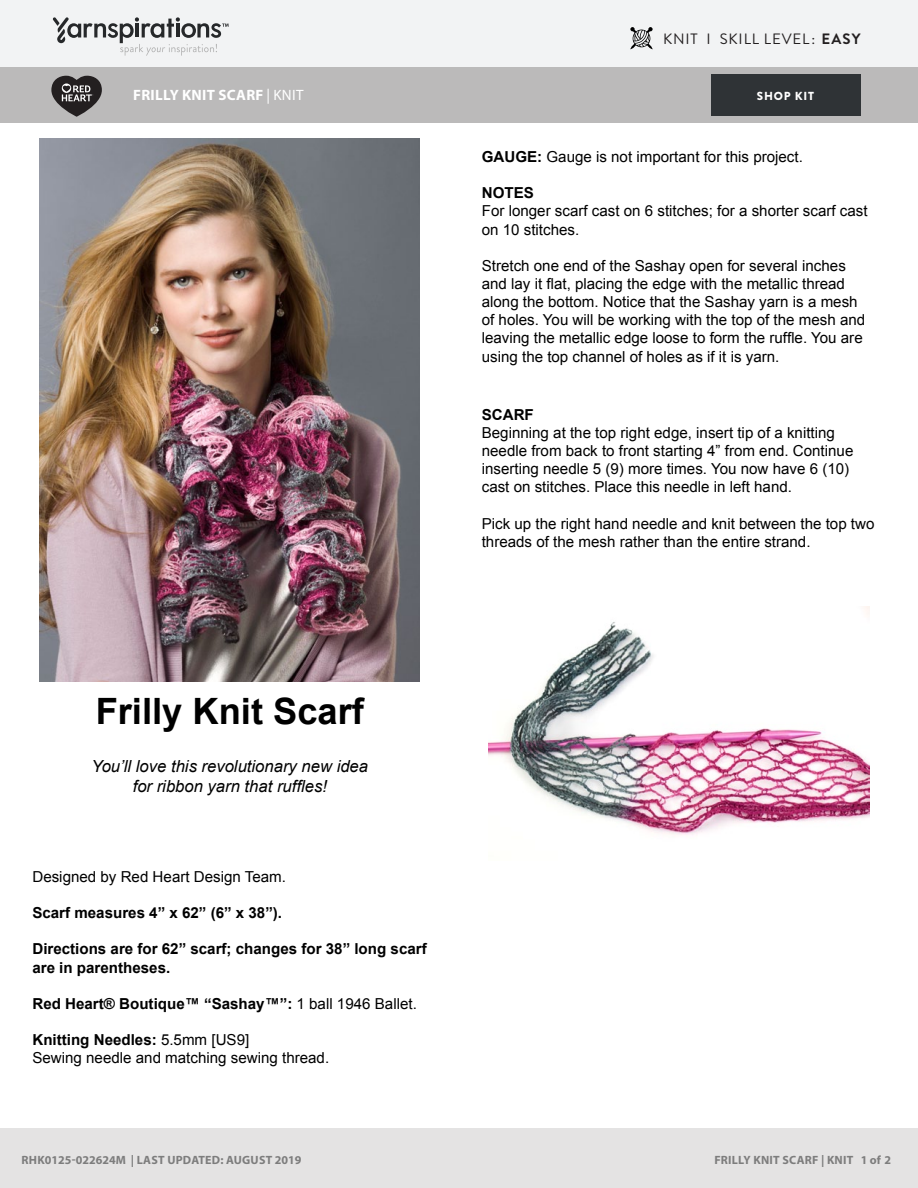
<style>
.page{position:relative;width:918px;height:1188px;background:#fff}
.page>*{position:absolute;margin:0;border:0;box-sizing:border-box;transform-origin:0 0}
.t1{font:700 36.3px "Arial";color:#000}
.t2{font:italic 16.65px/20px "Arial";color:#000;text-align:center}
.t3{font:15.15px/18.1px "Arial";color:#000}
.t4{font:700 15.15px/18.1px "Arial";color:#000}
.Pattern_Title{font:700 15px "Myriad Pro";letter-spacing:.02em;color:#fff}
.Skill_Level{font:15px "Brandon Grotesque";letter-spacing:.055em;color:#231f20}
.t5{font:12.15px "Helvetica";letter-spacing:.02em;color:#000}
.t6{font:700 12px "Myriad Pro";letter-spacing:.02em;color:#7d7d7d}
.t7{font:900 11.7px "Brandon Grotesque";letter-spacing:.065em;color:#fff}
.s1{font-weight:700}
.s2{font-weight:400}
</style>
<div class="page">
<div style="left:0;top:0;width:918px;height:68px;background:#f2f3f4"></div>
<div style="left:0;top:68px;width:918px;height:55px;background:#bbbaba"></div>
<svg style="left:53px;top:17px;width:176px;height:39px"></svg>
<div style="left:711px;top:74px;width:150px;height:42px;background:#2f3336"></div>
<svg style="left:51px;top:76px;width:51px;height:41px"></svg>
<div style="left:0;top:1128px;width:918px;height:60px;background:#e4e3e3"></div>
<img style="left:40px;top:139px;width:380px;height:543px">
<img style="left:489px;top:606px;width:381px;height:229px">
<svg style="left:630px;top:27px;width:23px;height:22px"></svg>
<p class="Skill_Level" style="left:663px;top:29px;width:199px">KNIT I SKILL LEVEL: <span class="s1">EASY</span></p>
<p class="Pattern_Title" style="left:133px;top:85px;width:172px">FRILLY KNIT SCARF <span class="s2">| KNIT</span></p>
<p class="t7" style="left:757px;top:88px;width:59px">SHOP KIT</p>
<p class="t3" style="left:482px;top:148px;width:323px"><span class="s1">GAUGE:</span> Gauge is not important for this project.</p>
<p class="t3" style="left:482px;top:184px;width:387px"><span class="s1">NOTES<br></span>For longer scarf cast on 6 stitches; for a shorter scarf cast on 10 stitches.</p>
<p class="t3" style="left:482px;top:256px;width:385px">Stretch one end of the Sashay open for several inches and lay it flat, placing the edge with the metallic thread along the bottom. Notice that the Sashay yarn is a mesh of holes. You will be working with the top of the mesh and leaving the metallic edge loose to form the ruffle. You are using the top channel of holes as if it is yarn.</p>
<p class="t3" style="left:482px;top:405px;width:373px"><span class="s1">SCARF<br></span>Beginning at the top right edge, insert tip of a knitting needle from back to front starting 4” from end. Continue inserting needle 5 (9) more times. You now have 6 (10) cast on stitches. Place this needle in left hand.</p>
<p class="t3" style="left:482px;top:514px;width:394px">Pick up the right hand needle and knit between the top two threads of the mesh rather than the entire strand.</p>
<p class="t1" style="left:96px;top:690px;width:270px">Frilly Knit Scarf</p>
<p class="t2" style="left:92px;top:756px;width:278px">You’ll love this revolutionary new idea for ribbon yarn that ruffles!</p>
<p class="t3" style="left:32px;top:867px;width:255px">Designed by Red Heart Design Team.</p>
<p class="t4" style="left:32px;top:904px;width:251px">Scarf measures 4” x 62” (6” x 38”).</p>
<p class="t4" style="left:32px;top:940px;width:396px">Directions are for 62” scarf; changes for 38” long scarf are in parentheses.</p>
<p class="t4" style="left:32px;top:994px;width:386px">Red Heart® Boutique™ “Sashay™”: <span class="s2">1 ball 1946 Ballet.</span></p>
<p class="t3" style="left:32px;top:1031px;width:298px"><span class="s1">Knitting Needles:</span> 5.5mm [US9]<br>Sewing needle and matching sewing thread.</p>
<p class="t5" style="left:122px;top:1147px;width:86px">P.O. Box 12229</p>
<p class="t6" style="left:22px;top:1152px;width:281px">RHK0125-022624M | LAST UPDATED: AUGUST 2019</p>
<p class="t6" style="left:714px;top:1152px;width:178px">FRILLY KNIT SCARF | KNIT 1 of 2</p>
</div>
